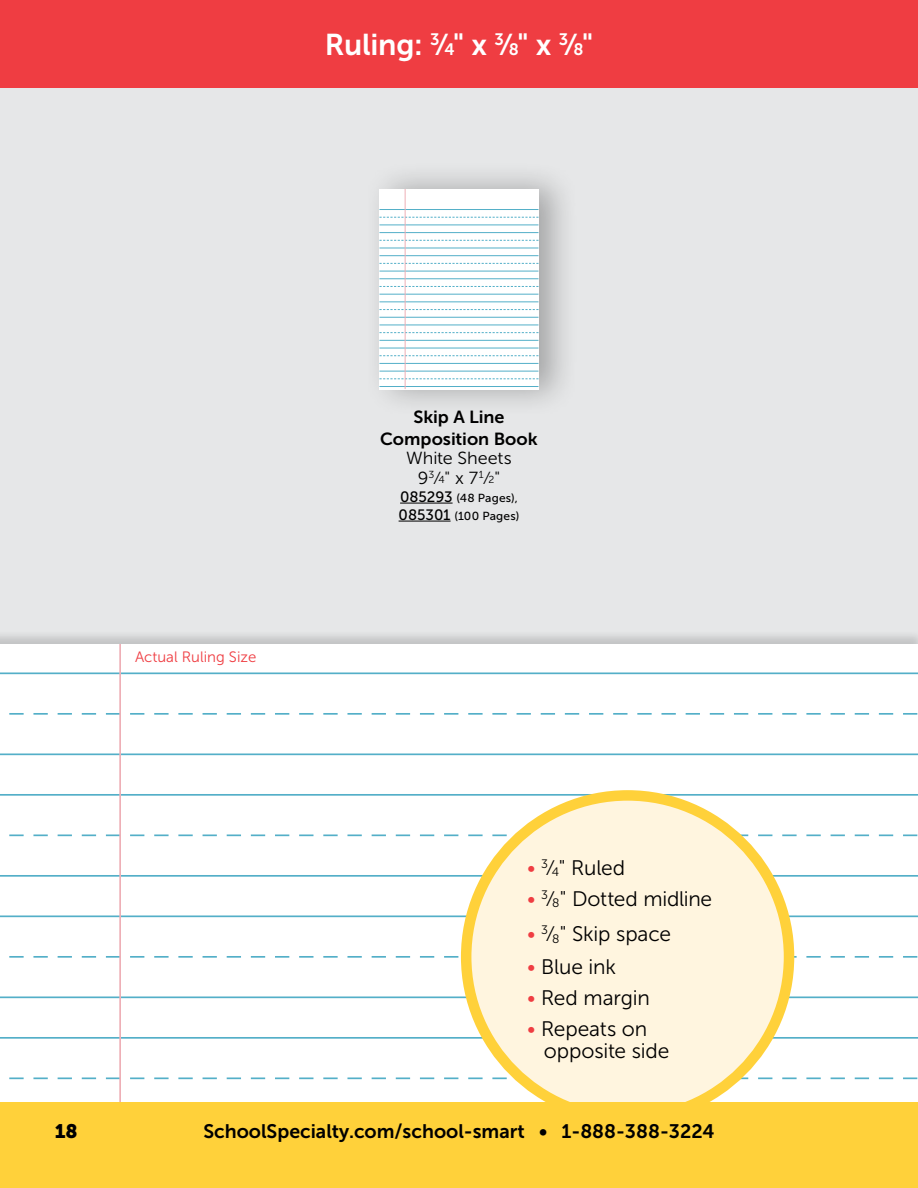
<style>
.page{position:relative;width:918px;height:1188px;background:#fff}
.page>*{position:absolute;margin:0;border:0;box-sizing:border-box;transform-origin:0 0}
.t1{font:30px "Museo Sans 700";letter-spacing:-.01em;color:#fff}
.t2{font:21px/22.5px "Museo Sans 300";letter-spacing:-.01em;color:#000}
.t3{font:19.5px "Museo Sans 700";color:#000}
.t4{font:19.5px "Museo Sans 900";color:#000}
.t5{font:17.4px/21.6px "Museo Sans 700";color:#000;text-align:center}
.t6{font:17.4px/19.5px "Museo Sans 300";letter-spacing:-.005em;color:#000;text-align:center}
.t7{font:15px "Museo Sans 300";color:#ef3d42}
.t8{font:11.7px/18px "Museo Sans 500";letter-spacing:.015em;color:#000}
.s1{font-size:16.5px}
.s2{font-size:10.2px}
.s3{font-size:15px}
.s4{color:#ef3d42}
.s5{font-size:12.3px}
</style>
<div class="page">
<div style="left:0;top:77px;width:918px;height:583px;background:#e6e7e8"></div>
<div style="left:0;top:0;width:918px;height:88px;background:#ef3d42"></div>
<div style="left:363px;top:160px;width:217px;height:258px;background:#000;opacity:.3"></div>
<div style="left:379px;top:189px;width:160px;height:200px;background:#fff"></div>
<svg style="left:379px;top:209px;width:160px;height:178px"></svg>
<hr style="left:405px;top:189px;width:1px;height:200px;background:#eeafb6">
<div style="left:0;top:630px;width:918px;height:558px;background:#000;opacity:.15"></div>
<div style="left:0;top:644px;width:918px;height:544px;background:#fff"></div>
<svg style="left:0;top:672px;width:918px;height:430px"></svg>
<hr style="left:119px;top:644px;width:2px;height:544px;background:#eeafb6">
<div style="left:466px;top:795px;width:323px;height:323px;background:#fff5df;border-radius:50%"></div>
<div style="left:461px;top:790px;width:333px;height:334px;border:10px solid #ffd13a;border-radius:50%"></div>
<hr style="left:400px;top:503px;width:53px;height:1px;background:#000">
<hr style="left:399px;top:521px;width:52px;height:1px;background:#000">
<div style="left:0;top:1102px;width:918px;height:86px;background:#ffd13a"></div>
<h1 class="t1" style="left:325px;top:28px;width:270px">Ruling: <sup>3</sup>⁄<span class="s1">4</span>" x <sup>3</sup>⁄<span class="s1">8</span>" x <sup>3</sup>⁄<span class="s1">8</span>"</h1>
<p class="t7" style="left:135px;top:649px;width:123px">Actual Ruling Size</p>
<p class="t5" style="left:380px;top:406px;width:159px">Skip A Line<br>Composition Book</p>
<p class="t6" style="left:406px;top:448px;width:107px">White Sheets<br>9<sup>3</sup>⁄<span class="s2">4</span>" x 7<sup>1</sup> ⁄<span class="s2">2</span>"</p>
<p class="t8" style="left:399px;top:489px;width:122px"><span class="s3">085293</span> (48 Pages),<br><span class="s3">085301</span> (100 Pages)</p>
<p class="t2" style="left:527px;top:857px;width:100px"><span class="s4">•</span> <sup>3</sup>⁄<span class="s5">4</span>" Ruled</p>
<p class="t2" style="left:527px;top:888px;width:187px"><span class="s4">•</span> <sup>3</sup>⁄<span class="s5">8</span>" Dotted midline</p>
<p class="t2" style="left:527px;top:922px;width:145px"><span class="s4">•</span> <sup>3</sup>⁄<sub>8</sub>" Skip space</p>
<p class="t2" style="left:527px;top:956px;width:91px"><span class="s4">•</span> Blue ink</p>
<p class="t2" style="left:527px;top:987px;width:124px"><span class="s4">•</span> Red margin</p>
<p class="t2" style="left:544px;top:1018px;width:127px;text-indent:-17px"><span class="s4">•</span> Repeats on opposite side</p>
<p class="t4" style="left:55px;top:1120px;width:24px">18</p>
<p class="t3" style="left:203px;top:1120px;width:513px">SchoolSpecialty.com/school-smart • 1-888-388-3224</p>
</div>
